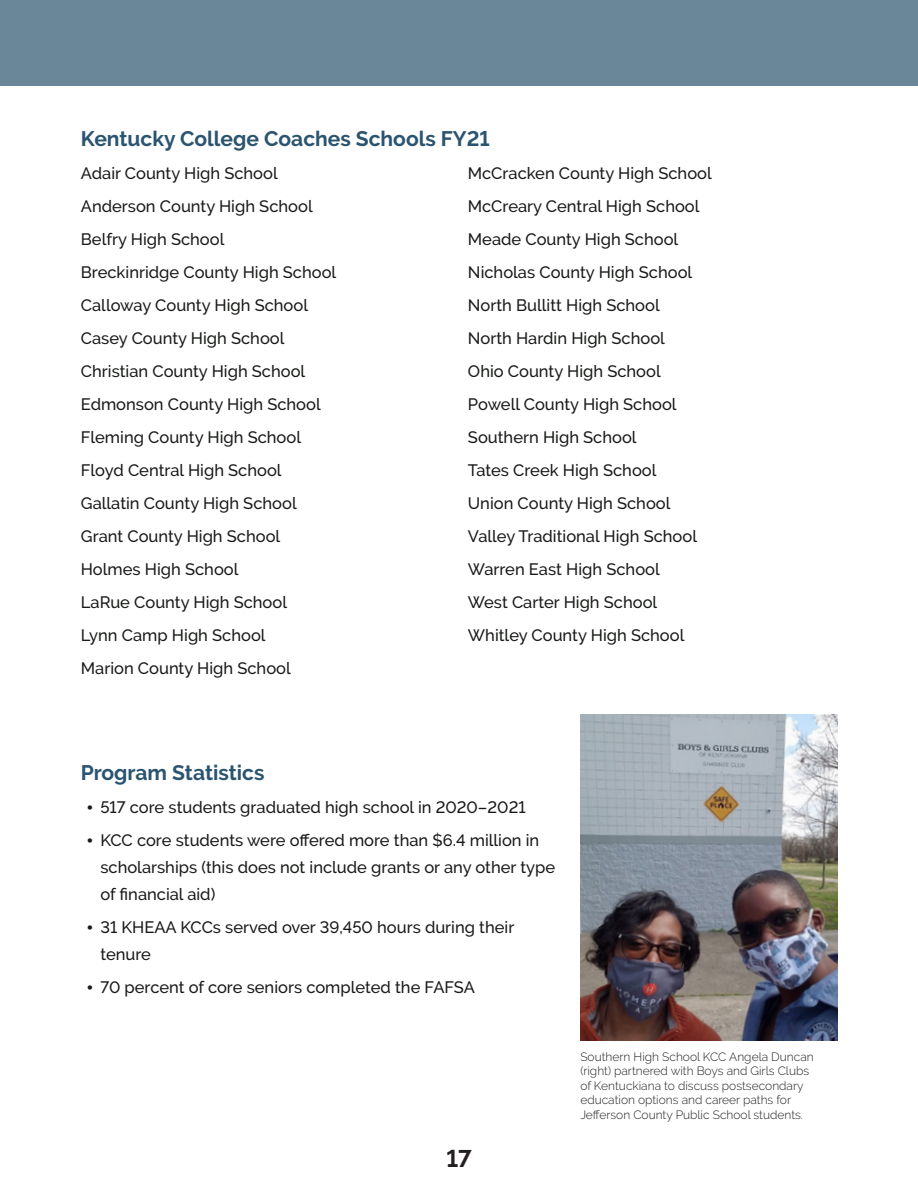
<style>
.page{position:relative;width:918px;height:1188px;background:#fff}
.page>*{position:absolute;margin:0;border:0;box-sizing:border-box;transform-origin:0 0}
.t1{font:700 24px "Raleway";color:#231f20}
.t2{font:700 21px "Raleway";color:#2a546f}
.t3{font:500 16.5px/27px "Raleway";color:#181b18}
.captions{font:300 12px/14.4px "Raleway";color:#231f20}
.s1{font-family:"Poppins"}
</style>
<div class="page">
<img style="left:580px;top:715px;width:257px;height:326px">
<div style="left:0;top:0;width:918px;height:86px;background:#6a879a"></div>
<p class="t2" style="left:81px;top:126px;width:410px">Kentucky College Coaches Schools FY21</p>
<p class="t3" style="left:81px;top:159px;width:198px">Adair County High School</p>
<p class="t3" style="left:81px;top:192px;width:233px">Anderson County High School</p>
<p class="t3" style="left:81px;top:225px;width:145px">Belfry High School</p>
<p class="t3" style="left:81px;top:258px;width:257px">Breckinridge County High School</p>
<p class="t3" style="left:81px;top:291px;width:229px">Calloway County High School</p>
<p class="t3" style="left:81px;top:324px;width:205px">Casey County High School</p>
<p class="t3" style="left:81px;top:357px;width:226px">Christian County High School</p>
<p class="t3" style="left:81px;top:390px;width:241px">Edmonson County High School</p>
<p class="t3" style="left:81px;top:423px;width:222px">Fleming County High School</p>
<p class="t3" style="left:81px;top:456px;width:202px">Floyd Central High School</p>
<p class="t3" style="left:81px;top:489px;width:217px">Gallatin County High School</p>
<p class="t3" style="left:81px;top:522px;width:201px">Grant County High School</p>
<p class="t3" style="left:81px;top:555px;width:159px">Holmes High School</p>
<p class="t3" style="left:81px;top:588px;width:208px">LaRue County High School</p>
<p class="t3" style="left:81px;top:621px;width:186px">Lynn Camp High School</p>
<p class="t3" style="left:81px;top:654px;width:211px">Marion County High School</p>
<p class="t3" style="left:468px;top:159px;width:245px">McCracken County High School</p>
<p class="t3" style="left:468px;top:192px;width:233px">McCreary Central High School</p>
<p class="t3" style="left:468px;top:225px;width:212px">Meade County High School</p>
<p class="t3" style="left:468px;top:258px;width:226px">Nicholas County High School</p>
<p class="t3" style="left:468px;top:291px;width:193px">North Bullitt High School</p>
<p class="t3" style="left:468px;top:324px;width:198px">North Hardin High School</p>
<p class="t3" style="left:468px;top:357px;width:194px">Ohio County High School</p>
<p class="t3" style="left:468px;top:390px;width:210px">Powell County High School</p>
<p class="t3" style="left:468px;top:423px;width:170px">Southern High School</p>
<p class="t3" style="left:468px;top:456px;width:190px">Tates Creek High School</p>
<p class="t3" style="left:468px;top:489px;width:204px">Union County High School</p>
<p class="t3" style="left:468px;top:522px;width:231px">Valley Traditional High School</p>
<p class="t3" style="left:468px;top:555px;width:193px">Warren East High School</p>
<p class="t3" style="left:468px;top:588px;width:191px">West Carter High School</p>
<p class="t3" style="left:468px;top:621px;width:218px">Whitley County High School</p>
<p class="t2" style="left:81px;top:761px;width:185px">Program Statistics</p>
<p class="t3" style="left:87px;top:794px;width:440px"><span class="s1">•</span> 517 core students graduated high school in 2020–2021</p>
<p class="t3" style="left:100px;top:827px;width:456px;text-indent:-13px"><span class="s1">•</span> KCC core students were offered more than $6.4 million in scholarships (this does not include grants or any other type of financial aid)</p>
<p class="t3" style="left:100px;top:914px;width:415px;text-indent:-13px"><span class="s1">•</span> 31 KHEAA KCCs served over 39,450 hours during their tenure</p>
<p class="t3" style="left:87px;top:974px;width:390px"><span class="s1">•</span> 70 percent of core seniors completed the FAFSA</p>
<h1 class="t1" style="left:446px;top:1145px;width:27px">17</h1>
<p class="captions" style="left:580px;top:1050px;width:235px">Southern High School KCC Angela Duncan (right) partnered with Boys and Girls Clubs of Kentuckiana to discuss postsecondary education options and career paths for Jefferson County Public School students.</p>
</div>
